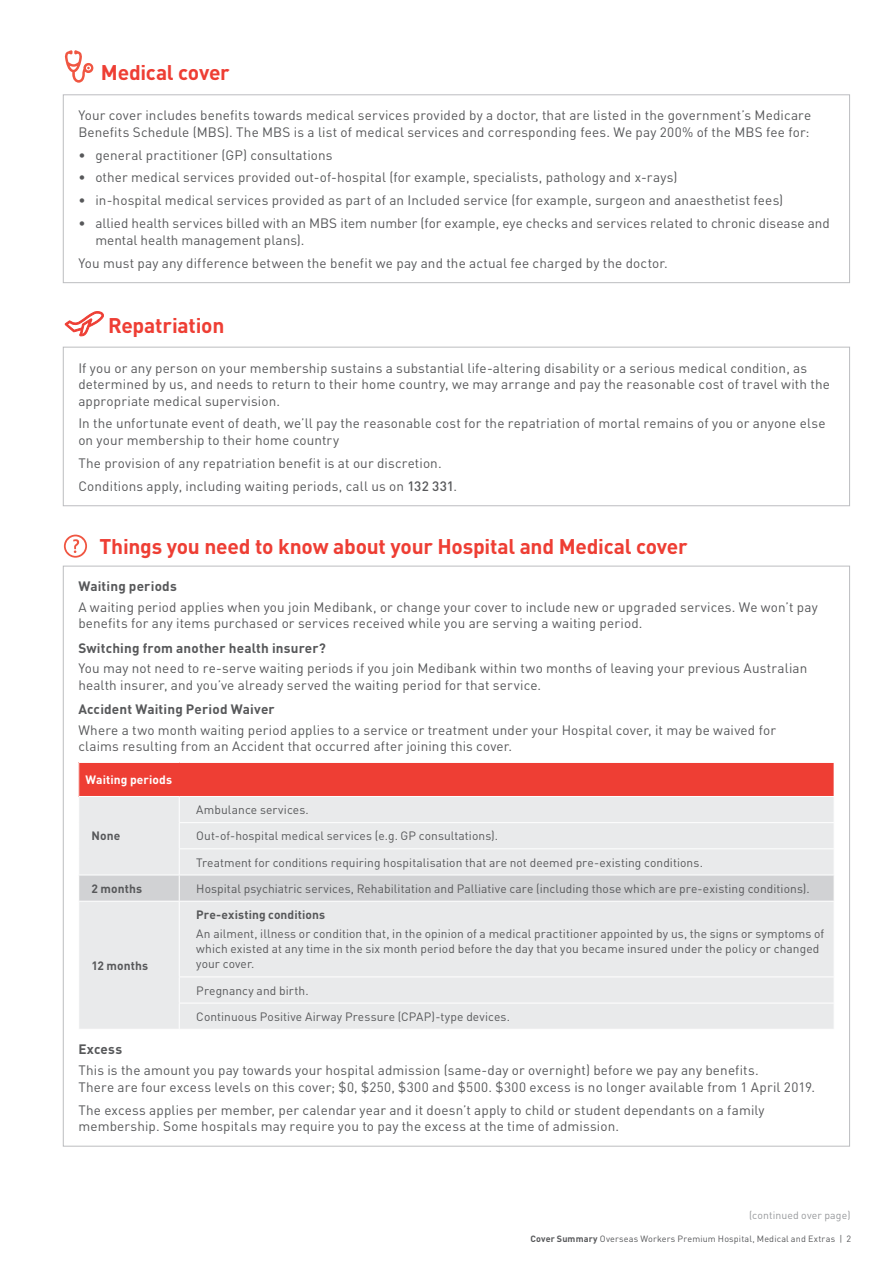
<style>
.page{position:relative;width:893px;height:1263px;background:#fff}
.page>*{position:absolute;margin:0;border:0;box-sizing:border-box;transform-origin:0 0}
.t1{font:700 21px "DINOT";letter-spacing:-.01em;color:#ee3e34}
.t2{font:13.5px/16.5px "DINOT";letter-spacing:.01em;color:#57585a}
.t3{font:700 13.5px "DINOT";letter-spacing:.01em;color:#57585a}
.t4{font:12px/26.1px "DINOT";letter-spacing:.005em;color:#57585a}
.t5{font:700 12px "DINOT";letter-spacing:.01em;color:#57585a}
.t6{font:700 12px "DINOT";letter-spacing:.005em;color:#fff}
.t7{font:10.5px "DINOT";letter-spacing:.01em;color:#97999c}
.t8{font:9px "DINOT";letter-spacing:.02em;color:#57585a}
.s1{font-weight:500}
.s2{font-weight:700}
</style>
<div class="page">
<svg style="left:65px;top:50px;width:28px;height:33px"></svg>
<svg style="left:64px;top:311px;width:40px;height:26px"></svg>
<svg style="left:64px;top:535px;width:23px;height:23px"></svg>
<div style="left:63px;top:95px;width:787px;height:188px;border:1px solid #bcbdc0"></div>
<div style="left:63px;top:347px;width:787px;height:159px;border:1px solid #bcbdc0"></div>
<div style="left:79px;top:762px;width:755px;height:34px;background:#ee3e34"></div>
<div style="left:79px;top:902px;width:755px;height:127px;background:#e9eaeb"></div>
<hr style="left:78px;top:762px;width:101px;height:1px;background:#fff">
<hr style="left:179px;top:762px;width:655px;height:1px;background:#fff">
<svg style="left:79px;top:797px;width:755px;height:104px;background:#e3e4e6"></svg>
<hr style="left:179px;top:901px;width:1px;height:75px;background:#fff">
<svg style="left:179px;top:977px;width:1px;height:52px"></svg>
<hr style="left:179px;top:976px;width:655px;height:1px;background:#fff">
<hr style="left:179px;top:1003px;width:655px;height:1px;background:#fff">
<h1 class="t1" style="left:101px;top:58px;width:130px">Medical cover</h1>
<p class="t2" style="left:78px;top:107px;width:734px">Your cover includes benefits towards medical services provided by a doctor, that are listed in the government’s Medicare<br>Benefits Schedule (MBS). The MBS is a list of medical services and corresponding fees. We pay 200% of the MBS fee for:</p>
<p class="t2" style="left:78px;top:146px;width:256px">• general practitioner (GP) consultations</p>
<p class="t2" style="left:78px;top:169px;width:601px">• other medical services provided out-of-hospital (for example, specialists, pathology and x-rays)</p>
<p class="t2" style="left:78px;top:192px;width:706px">• in-hospital medical services provided as part of an Included service (for example, surgeon and anaesthetist fees)</p>
<p class="t2" style="left:95px;top:215px;width:736px;text-indent:-17px">• allied health services billed with an MBS item number (for example, eye checks and services related to chronic disease and mental health management plans).</p>
<p class="t2" style="left:78px;top:254px;width:591px">You must pay any difference between the benefit we pay and the actual fee charged by the doctor.</p>
<h1 class="t1" style="left:108px;top:312px;width:118px">Repatriation</h1>
<p class="t2" style="left:78px;top:359px;width:753px">If you or any person on your membership sustains a substantial life-altering disability or a serious medical condition, as determined by us, and needs to return to their home country, we may arrange and pay the reasonable cost of travel with the appropriate medical supervision.</p>
<p class="t2" style="left:78px;top:415px;width:749px">In the unfortunate event of death, we’ll pay the reasonable cost for the repatriation of mortal remains of you or anyone else on your membership to their home country</p>
<p class="t2" style="left:78px;top:451px;width:380px;line-height:23px">The provision of any repatriation benefit is at our discretion.<br>Conditions apply, including waiting periods, call us on <span class="s1">132 331</span>.</p>
<h1 class="t1" style="left:99px;top:532px;width:590px">Things you need to know about your Hospital and Medical cover</h1>
<p class="t3" style="left:78px;top:578px;width:100px">Waiting periods</p>
<p class="t2" style="left:78px;top:599px;width:741px">A waiting period applies when you join Medibank, or change your cover to include new or upgraded services. We won’t pay benefits for any items purchased or services received while you are serving a waiting period.</p>
<p class="t3" style="left:78px;top:639px;width:249px">Switching from another health insurer?</p>
<p class="t2" style="left:78px;top:660px;width:730px">You may not need to re-serve waiting periods if you join Medibank within two months of leaving your previous Australian health insurer, and you’ve already served the waiting period for that service.</p>
<p class="t3" style="left:78px;top:700px;width:198px">Accident Waiting Period Waiver</p>
<p class="t2" style="left:78px;top:721px;width:699px">Where a two month waiting period applies to a service or treatment under your Hospital cover, it may be waived for claims resulting from an Accident that occurred after joining this cover.</p>
<p class="t6" style="left:86px;top:772px;width:88px">Waiting periods</p>
<p class="t5" style="left:91px;top:828px;width:30px">None</p>
<p class="t4" style="left:196px;top:796px;width:508px">Ambulance services.<br>Out-of-hospital medical services (e.g. GP consultations).<br>Treatment for conditions requiring hospitalisation that are not deemed pre-existing conditions.</p>
<p class="t5" style="left:91px;top:880px;width:52px">2 months</p>
<p class="t4" style="left:196px;top:875px;width:615px">Hospital psychiatric services, Rehabilitation and Palliative care (including those which are pre-existing conditions).</p>
<p class="t5" style="left:91px;top:957px;width:58px">12 months</p>
<p class="t5" style="left:196px;top:907px;width:130px">Pre-existing conditions</p>
<p class="t4" style="left:196px;top:926px;width:630px;line-height:15px">An ailment, illness or condition that, in the opinion of a medical practitioner appointed by us, the signs or symptoms of which existed at any time in the six month period before the day that you became insured under the policy or changed your cover.</p>
<p class="t4" style="left:196px;top:977px;width:315px">Pregnancy and birth.<br>Continuous Positive Airway Pressure (CPAP)-type devices.</p>
<p class="t3" style="left:78px;top:1041px;width:45px">Excess</p>
<p class="t2" style="left:78px;top:1062px;width:738px">This is the amount you pay towards your hospital admission (same-day or overnight) before we pay any benefits.<br>There are four excess levels on this cover; $0, $250, $300 and $500. $300 excess is no longer available from 1 April 2019.</p>
<p class="t2" style="left:78px;top:1101px;width:688px">The excess applies per member, per calendar year and it doesn’t apply to child or student dependants on a family membership. Some hospitals may require you to pay the excess at the time of admission.</p>
<p class="t7" style="left:749px;top:1209px;width:103px">(continued over page)</p>
<p class="t8" style="left:530px;top:1233px;width:322px"><span class="s2">Cover Summary</span> Overseas Workers Premium Hospital, Medical and Extras | 2</p>
</div>
